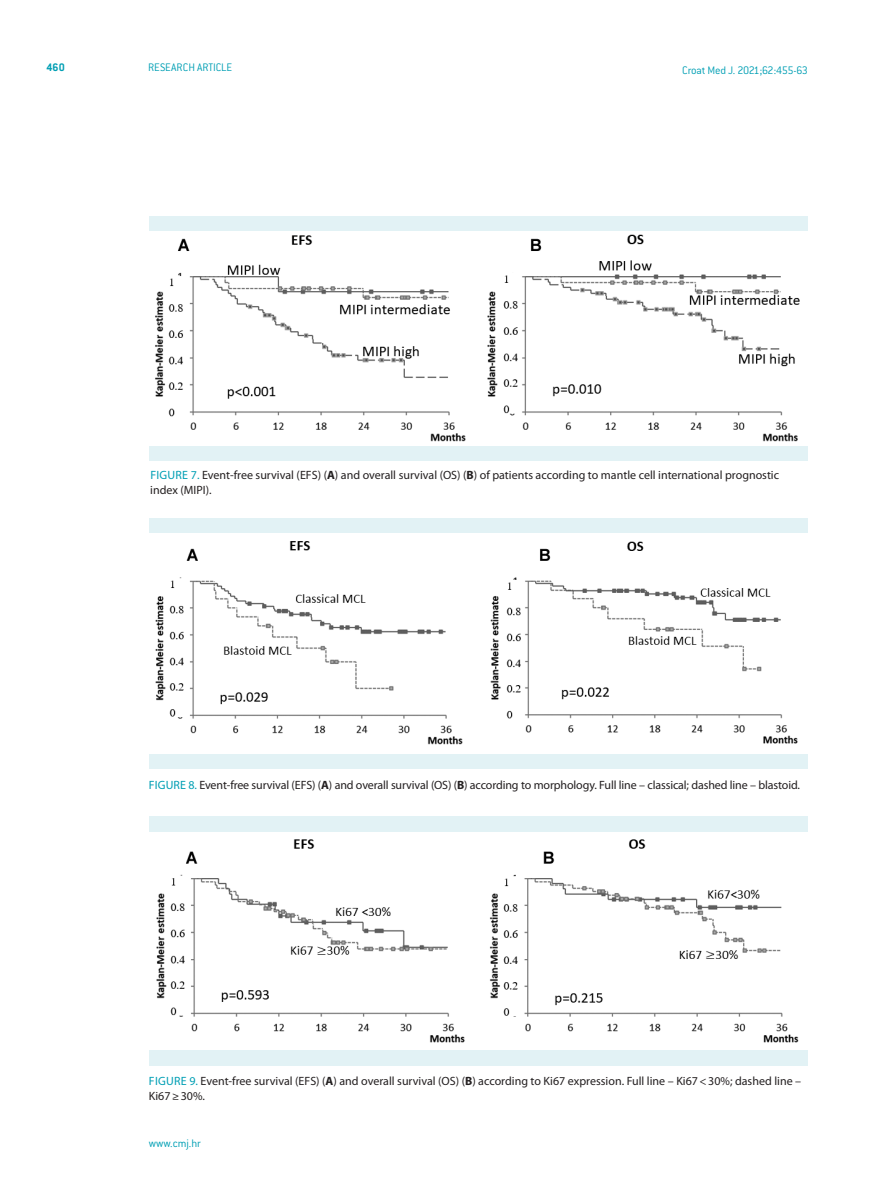
<style>
.page{position:relative;width:893px;height:1191px;background:#fff}
.page>*{position:absolute;margin:0;border:0;box-sizing:border-box;transform-origin:0 0}
.CMJ_-_table_title_he{font:12px/15px "Myriad Pro";color:#231f20}
.t1{font:300 12px "ITC Conduit LTCE";letter-spacing:-.01em;color:#009fb4}
.t2{font:300 12px "ITC Conduit LTCE";letter-spacing:-.03em;color:#009fb4}
.CMJ_-_table_title_he-2{font:12px "Myriad Pro";color:#009fb4}
.t3{font:700 12px "ITC Conduit LTCE";color:#009fb4}
.s1{color:#009fb4}
.s2{font-weight:700}
</style>
<div class="page">
<img style="left:155px;top:234px;width:645px;height:208px">
<div style="left:150px;top:216px;width:658px;height:15px;background:#e2f2f5"></div>
<div style="left:150px;top:446px;width:658px;height:14px;background:#e2f2f5"></div>
<img style="left:155px;top:541px;width:643px;height:204px">
<div style="left:149px;top:518px;width:659px;height:15px;background:#e2f2f5"></div>
<div style="left:149px;top:754px;width:659px;height:15px;background:#e2f2f5"></div>
<img style="left:156px;top:839px;width:643px;height:204px">
<div style="left:149px;top:816px;width:659px;height:15px;background:#e2f2f5"></div>
<div style="left:149px;top:1050px;width:659px;height:15px;background:#e2f2f5"></div>
<p class="t3" style="left:46px;top:60px;width:20px">460</p>
<p class="t1" style="left:148px;top:61px;width:86px">RESEARCH ARTICLE</p>
<p class="t2" style="left:682px;top:63px;width:127px">Croat Med J. 2021;62:455-63</p>
<p class="CMJ_-_table_title_he" style="left:150px;top:467px;width:630px;text-indent:41px"><span class="s1">7.</span> Event-free survival (EFS) (<span class="s2">A</span>) and overall survival (OS) (<span class="s2">B</span>) of patients according to mantle cell international prognostic index (MIPI).</p>
<p class="CMJ_-_table_title_he-2" style="left:150px;top:467px;width:14px">Figure</p>
<p class="CMJ_-_table_title_he-2" style="left:149px;top:777px;width:13px">Figure</p>
<p class="CMJ_-_table_title_he" style="left:189px;top:777px;width:613px"><span class="s1">8.</span> Event-free survival (EFS) (<span class="s2">A</span>) and overall survival (OS) (<span class="s2">B</span>) according to morphology. Full line – classical; dashed line – blastoid.</p>
<p class="CMJ_-_table_title_he" style="left:149px;top:1073px;width:654px;text-indent:41px"><span class="s1">9.</span> Event-free survival (EFS) (<span class="s2">A</span>) and overall survival (OS) (<span class="s2">B</span>) according to Ki67 expression. Full line – Ki67&lt;30%; dashed line –<br>Ki67≥30%.</p>
<p class="CMJ_-_table_title_he-2" style="left:149px;top:1073px;width:14px">Figure</p>
<p class="t1" style="left:149px;top:1136px;width:54px">www.cmj.hr</p>
</div>
